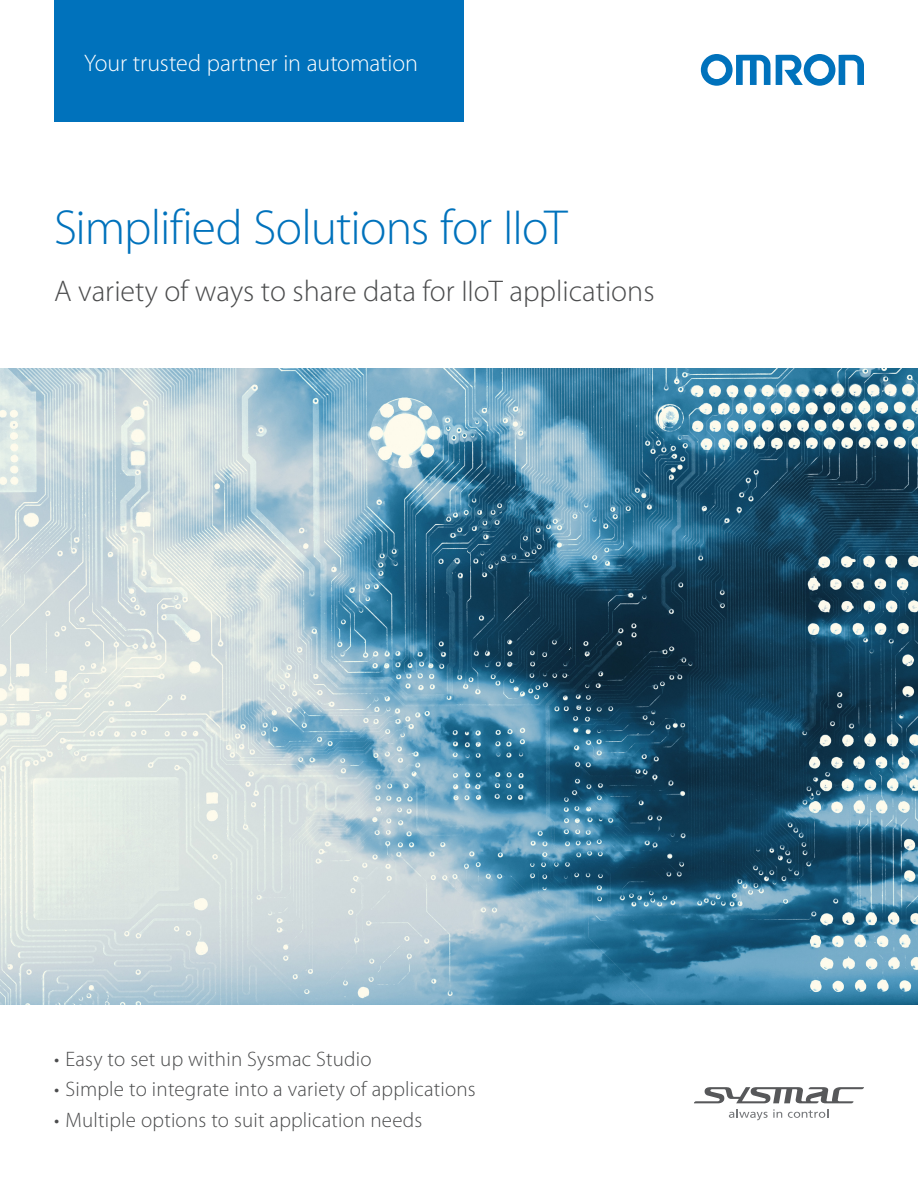
<style>
.page{position:relative;width:918px;height:1188px;background:#fff}
.page>*{position:absolute;margin:0;border:0;box-sizing:border-box;transform-origin:0 0}
.t1{font:300 49.5px "Myriad Pro";letter-spacing:-.015em;color:#0072bc}
.t2{font:300 30px "Myriad Pro";color:#4b4c4d}
.t3{font:300 24px "Myriad Pro";letter-spacing:-.005em;color:#fff}
.t4{font:300 21px "Myriad Pro";letter-spacing:.01em;color:#4b4c4d}
</style>
<div class="page">
<img style="left:0;top:369px;width:918px;height:635px">
<svg style="left:701px;top:54px;width:69px;height:32px"></svg>
<svg style="left:776px;top:54px;width:88px;height:32px"></svg>
<svg style="left:694px;top:1087px;width:170px;height:16px"></svg>
<svg style="left:729px;top:1109px;width:53px;height:11px"></svg>
<svg style="left:788px;top:1109px;width:40px;height:9px"></svg>
<div style="left:54px;top:0;width:409px;height:122px;background:#0072bc"></div>
<p class="t3" style="left:84px;top:50px;width:335px">Your trusted partner in automation</p>
<p class="t1" style="left:54px;top:201px;width:515px">Simplified Solutions for IIoT</p>
<p class="t2" style="left:54px;top:274px;width:602px">A variety of ways to share data for IIoT applications</p>
<p class="t4" style="left:54px;top:1047px;width:319px">• Easy to set up within Sysmac Studio</p>
<p class="t4" style="left:54px;top:1078px;width:423px">• Simple to integrate into a variety of applications</p>
<p class="t4" style="left:54px;top:1108px;width:370px">• Multiple options to suit application needs</p>
</div>
